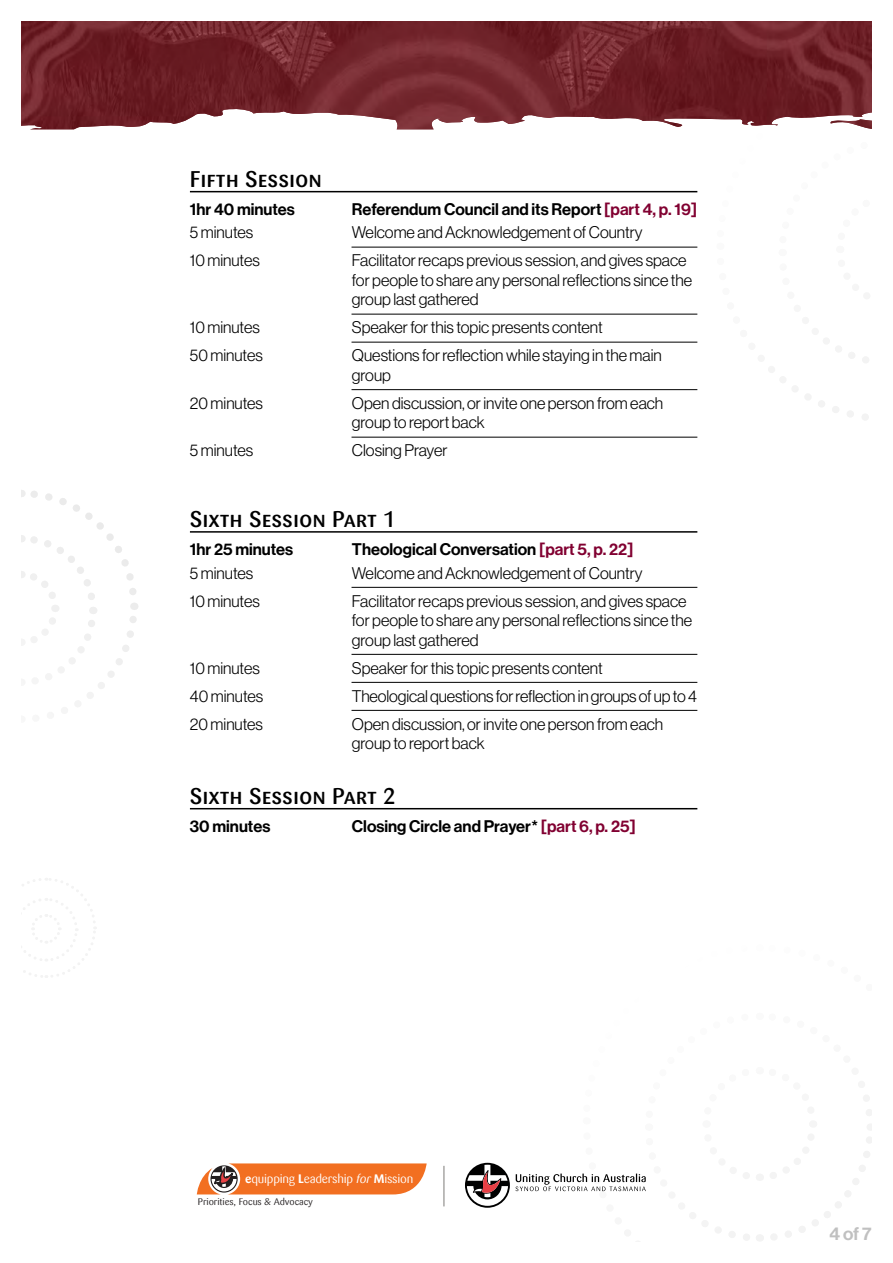
<style>
.page{position:relative;width:893px;height:1263px;background:#fff}
.page>*{position:absolute;margin:0;border:0;box-sizing:border-box;transform-origin:0 0}
.t1{font:22.5px "Sari Medium Caps";color:#000}
.t2{font:18px "N Haas Grotesk DS Pro 65 Md";color:#c0c0c0}
.t3{font:16.5px/19.5px "N Haas Grotesk DS Pro 45 Lt";color:#000}
.t4{font:16.5px "N Haas Grotesk DS Pro 65 Md";color:#000}
.t5{font:12.3px "Sari";letter-spacing:-.02em;color:#fff}
.t6{font:9.45px "Sari";letter-spacing:-.01em;color:#231f20}
.s1{color:#810031}
.s2{font-weight:700}
.s3{font-style:italic}
</style>
<div class="page">
<svg style="left:22px;top:878px;width:75px;height:100px"></svg>
<svg style="left:768px;top:338px;width:101px;height:82px"></svg>
<svg style="left:22px;top:490px;width:116px;height:220px"></svg>
<img style="left:22px;top:22px;width:849px;height:107px">
<svg style="left:197px;top:1163px;width:230px;height:31px;background:#e97e3e"></svg>
<svg style="left:516px;top:1095px;width:356px;height:147px"></svg>
<svg style="left:465px;top:1163px;width:45px;height:45px"></svg>
<hr style="left:444px;top:1166px;width:1px;height:40px;background:#7e7b79">
<hr style="left:190px;top:191px;width:507px;height:1px;background:#000">
<hr style="left:351px;top:247px;width:346px;height:1px;background:#000">
<hr style="left:351px;top:314px;width:346px;height:1px;background:#000">
<hr style="left:351px;top:342px;width:346px;height:1px;background:#000">
<hr style="left:351px;top:389px;width:346px;height:1px;background:#000">
<hr style="left:351px;top:437px;width:346px;height:1px;background:#000">
<hr style="left:190px;top:531px;width:507px;height:2px;background:#000">
<hr style="left:351px;top:587px;width:346px;height:1px;background:#000">
<hr style="left:351px;top:654px;width:346px;height:1px;background:#000">
<hr style="left:351px;top:682px;width:346px;height:1px;background:#000">
<hr style="left:351px;top:710px;width:346px;height:1px;background:#000">
<hr style="left:190px;top:808px;width:507px;height:1px;background:#000">
<h1 class="t1" style="left:190px;top:166px;width:134px">Fifth Session</h1>
<p class="t4" style="left:190px;top:199px;width:106px">1hr 40 minutes</p>
<p class="t4" style="left:352px;top:199px;width:347px">Referendum Council and its Report <span class="s1">[part 4, p. 19]</span></p>
<p class="t3" style="left:190px;top:223px;width:65px">5 minutes</p>
<p class="t3" style="left:352px;top:223px;width:292px">Welcome and Acknowledgement of Country</p>
<p class="t3" style="left:190px;top:251px;width:71px">10 minutes</p>
<p class="t3" style="left:352px;top:251px;width:342px">Facilitator recaps previous session, and gives space for people to share any personal reflections since the group last gathered</p>
<p class="t3" style="left:190px;top:318px;width:71px">10 minutes</p>
<p class="t3" style="left:352px;top:318px;width:252px">Speaker for this topic presents content</p>
<p class="t3" style="left:190px;top:346px;width:75px">50 minutes</p>
<p class="t3" style="left:352px;top:346px;width:311px">Questions for reflection while staying in the main group</p>
<p class="t3" style="left:190px;top:393px;width:75px">20 minutes</p>
<p class="t3" style="left:352px;top:393px;width:313px">Open discussion, or invite one person from each group to report back</p>
<p class="t3" style="left:190px;top:441px;width:65px">5 minutes</p>
<p class="t3" style="left:352px;top:441px;width:97px">Closing Prayer</p>
<h1 class="t1" style="left:190px;top:506px;width:207px">Sixth Session Part 1</h1>
<p class="t4" style="left:190px;top:539px;width:105px">1hr 25 minutes</p>
<p class="t4" style="left:352px;top:539px;width:283px">Theological Conversation <span class="s1">[part 5, p. 22]</span></p>
<p class="t3" style="left:190px;top:563px;width:65px">5 minutes</p>
<p class="t3" style="left:352px;top:563px;width:292px">Welcome and Acknowledgement of Country</p>
<p class="t3" style="left:190px;top:591px;width:71px">10 minutes</p>
<p class="t3" style="left:352px;top:591px;width:342px">Facilitator recaps previous session, and gives space for people to share any personal reflections since the group last gathered</p>
<p class="t3" style="left:190px;top:658px;width:71px">10 minutes</p>
<p class="t3" style="left:352px;top:658px;width:252px">Speaker for this topic presents content</p>
<p class="t3" style="left:190px;top:686px;width:75px">40 minutes</p>
<p class="t3" style="left:352px;top:686px;width:347px">Theological questions for reflection in groups of up to 4</p>
<p class="t3" style="left:190px;top:714px;width:75px">20 minutes</p>
<p class="t3" style="left:352px;top:714px;width:313px">Open discussion, or invite one person from each group to report back</p>
<h1 class="t1" style="left:190px;top:782px;width:207px">Sixth Session Part 2</h1>
<p class="t4" style="left:190px;top:816px;width:82px">30 minutes</p>
<p class="t4" style="left:352px;top:816px;width:285px">Closing Circle and Prayer* <span class="s1">[part 6, p. 25]</span></p>
<p class="t5" style="left:245px;top:1171px;width:170px"><span class="s2">e</span>quipping <span class="s2">L</span>eadership <span class="s3">for</span> <span class="s2">M</span>iss on</p>
<p class="t6" style="left:198px;top:1196px;width:117px">Priorities, Focus &amp; Advocacy</p>
<p class="t5" style="left:258px;top:1171px;width:170px"><span class="s2">e</span>quipping <span class="s2">L</span>eadership <span class="s3">for</span> <span class="s2">M</span>ission</p>
<p class="t6" style="left:211px;top:1196px;width:117px">Priorities, Focus &amp; Advocacy</p>
<p class="t5" style="left:251px;top:1173px;width:170px"><span class="s2">e</span>quipping <span class="s2">L</span>eadership <span class="s3">for</span> <span class="s2">M</span>ission</p>
<p class="t6" style="left:203px;top:1198px;width:117px">Priorities, Focus &amp; Advocacy</p>
<p class="t2" style="left:829px;top:1223px;width:44px">4 of 7</p>
</div>
